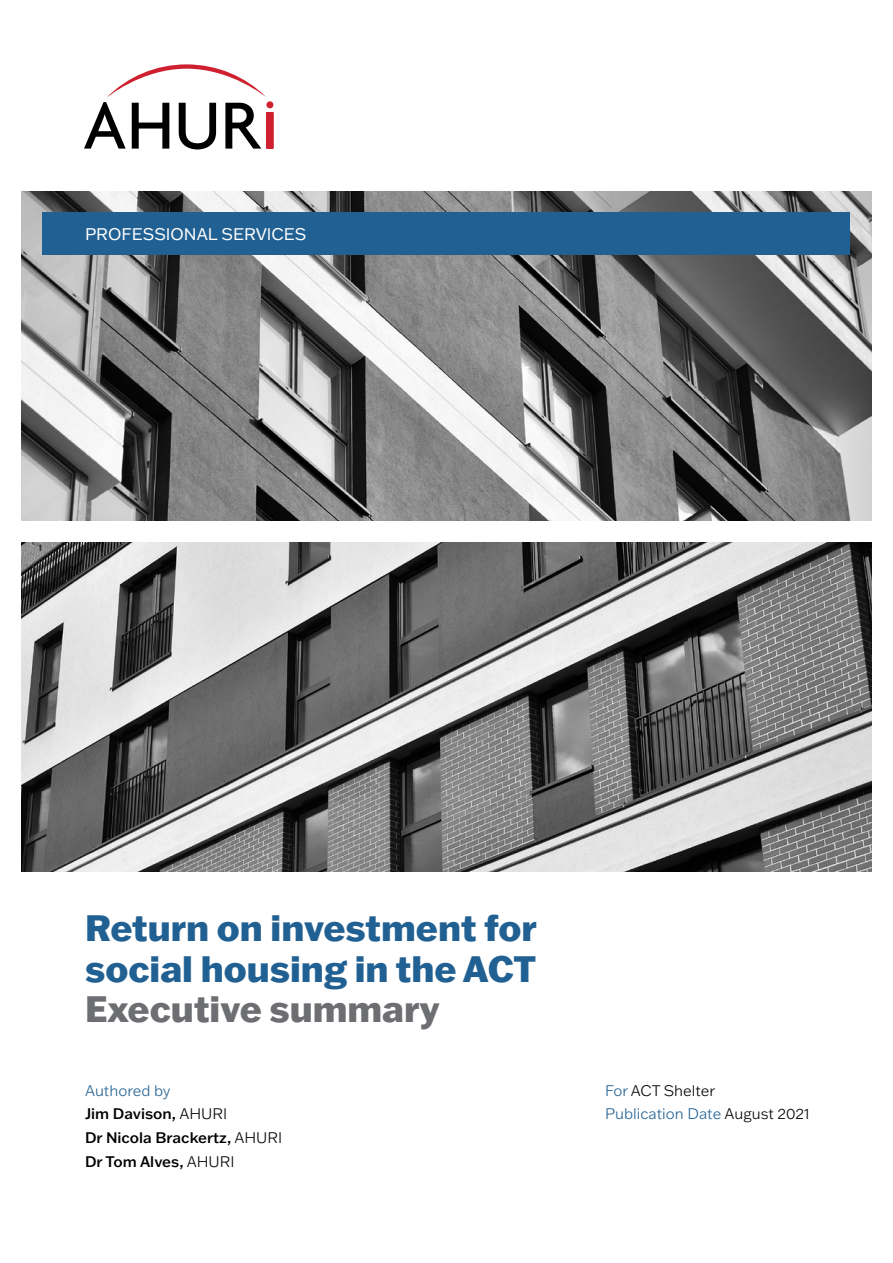
<style>
.page{position:relative;width:893px;height:1263px;background:#fff}
.page>*{position:absolute;margin:0;border:0;box-sizing:border-box;transform-origin:0 0}
.t1{font:800 36px/40.5px "Franklin Gothic ATF";color:#216092}
.t2{font:800 36px "Franklin Gothic ATF";color:#6d6e71}
.t3{font:16.5px "Franklin Gothic ATF";color:#fff}
.t4{font:500 15px/23.7px "Franklin Gothic ATF";color:#000}
.t5{font:300 15px/23.7px "Franklin Gothic ATF";color:#000}
.s1{font-weight:300;color:#216092}
.s2{font-weight:300}
.s3{color:#216092}
</style>
<div class="page">
<img style="left:21px;top:191px;width:851px;height:330px">
<img style="left:21px;top:542px;width:851px;height:330px">
<div style="left:43px;top:213px;width:807px;height:42px;background:#216092"></div>
<svg style="left:84px;top:64px;width:189px;height:85px"></svg>
<p class="t3" style="left:85px;top:223px;width:223px">PROFESSIONAL SERVICES</p>
<h1 class="t1" style="left:85px;top:907px;width:453px">Return on investment for social housing in the ACT</h1>
<h1 class="t2" style="left:85px;top:985px;width:356px">Executive summary</h1>
<p class="t4" style="left:85px;top:1078px;width:199px"><span class="s1">Authored by<br></span>Jim Davison, <span class="s2">AHURI<br></span>Dr Nicola Brackertz, <span class="s2">AHURI<br></span>Dr Tom Alves, <span class="s2">AHURI</span></p>
<p class="t5" style="left:605px;top:1078px;width:206px"><span class="s3">For</span> ACT Shelter<br><span class="s3">Publication Date</span> August 2021</p>
</div>
